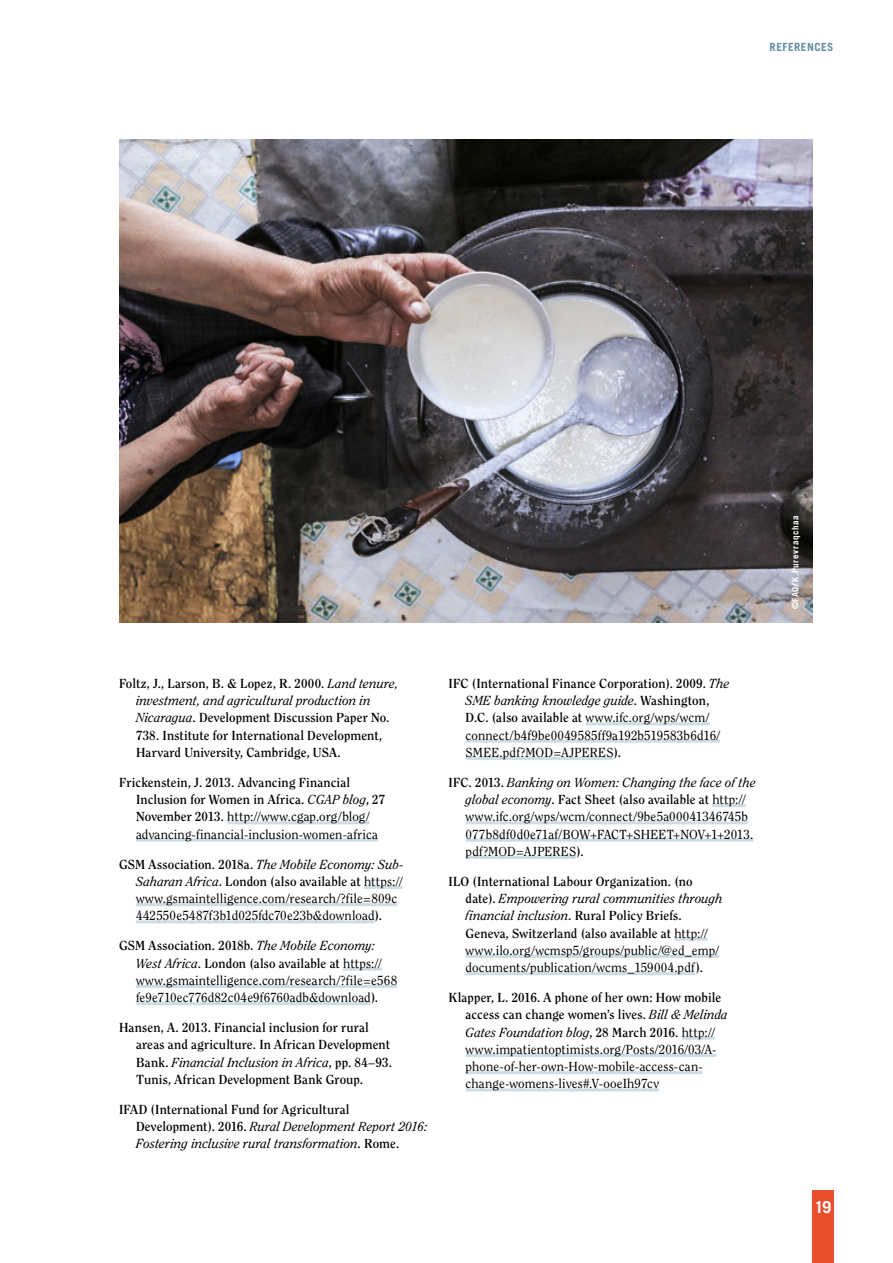
<style>
.page{position:relative;width:893px;height:1263px;background:#fff}
.page>*{position:absolute;margin:0;border:0;box-sizing:border-box;transform-origin:0 0}
.t1{font:700 16.5px "Trade Gothic";color:#fff}
.t2{font:13.05px/17.2px "Clearface";letter-spacing:.01em;color:#000}
.t3{font:700 13.05px/17.2px "Clearface";letter-spacing:.01em;color:#000}
.t4{font:italic 13.05px/17.2px "Clearface";letter-spacing:.005em;color:#000}
.t5{font:700 11.25px "Trade Gothic";color:#618da1}
.t6{font:700 9px "Trade Gothic";letter-spacing:.07em;color:#fff}
.s1{font-weight:400;font-style:italic}
.s2{font-weight:400}
.s3{font-weight:700}
.s4{font-style:italic}
.s5{font-weight:700;font-style:normal}
</style>
<div class="page">
<div style="left:812px;top:1191px;width:21px;height:72px;background:#e94f2d"></div>
<hr style="left:227px;top:821px;width:143px;height:3px;background:#cddce5">
<hr style="left:136px;top:839px;width:242px;height:3px;background:#cddce5">
<hr style="left:364px;top:886px;width:39px;height:3px;background:#cddce5">
<hr style="left:136px;top:903px;width:261px;height:3px;background:#cddce5">
<hr style="left:136px;top:920px;width:238px;height:3px;background:#cddce5">
<hr style="left:343px;top:968px;width:39px;height:3px;background:#cddce5">
<hr style="left:136px;top:985px;width:261px;height:3px;background:#cddce5">
<hr style="left:136px;top:1002px;width:234px;height:3px;background:#cddce5">
<hr style="left:586px;top:722px;width:124px;height:3px;background:#cddce5">
<hr style="left:466px;top:740px;width:254px;height:3px;background:#cddce5">
<hr style="left:466px;top:757px;width:147px;height:3px;background:#cddce5">
<hr style="left:712px;top:804px;width:34px;height:3px;background:#cddce5">
<hr style="left:466px;top:821px;width:282px;height:3px;background:#cddce5">
<hr style="left:466px;top:839px;width:287px;height:3px;background:#cddce5">
<hr style="left:466px;top:856px;width:110px;height:3px;background:#cddce5">
<hr style="left:674px;top:938px;width:34px;height:3px;background:#cddce5">
<hr style="left:466px;top:955px;width:253px;height:3px;background:#cddce5">
<hr style="left:466px;top:972px;width:229px;height:3px;background:#cddce5">
<hr style="left:682px;top:1037px;width:33px;height:3px;background:#cddce5">
<hr style="left:466px;top:1054px;width:251px;height:3px;background:#cddce5">
<hr style="left:466px;top:1071px;width:237px;height:3px;background:#cddce5">
<hr style="left:466px;top:1088px;width:193px;height:3px;background:#cddce5">
<img style="left:119px;top:139px;width:693px;height:483px">
<p class="t5" style="left:769px;top:40px;width:15px">REFERENCES</p>
<p class="t3" style="left:136px;top:674px;width:264px;text-indent:-17px">Foltz, J., Larson, B. &amp; Lopez, R. 2000. <span class="s1">Land tenure, investment, and agricultural production in Nicaragua</span>. Development Discussion Paper No.<br>738. Institute for International Development, Harvard University, Cambridge, USA.</p>
<p class="t3" style="left:136px;top:773px;width:251px;text-indent:-17px">Frickenstein, J. 2013. Advancing Financial Inclusion for Women in Africa. <span class="s1">CGAP blog</span>, 27<br>November 2013. <span class="s2">http://www.cgap.org/blog/ advancing-financial-inclusion-women-africa</span></p>
<p class="t2" style="left:136px;top:855px;width:269px;text-indent:-17px"><span class="s3">GSM Association. 2018a.</span> <span class="s4">The Mobile Economy: Sub-Saharan Africa</span><span class="s3">. London (also available at</span> https:// www.gsmaintelligence.com/research/?file=809c 442550e5487f3b1d025fdc70e23b&amp;download<span class="s3">).</span></p>
<p class="t2" style="left:136px;top:937px;width:263px;text-indent:-17px"><span class="s3">GSM Association. 2018b.</span> <span class="s4">The Mobile Economy:<br>West Africa</span><span class="s3">. London (also available at</span> https:// www.gsmaintelligence.com/research/?file=e568 fe9e710ec776d82c04e9f6760adb&amp;download<span class="s3">).</span></p>
<p class="t3" style="left:136px;top:1019px;width:257px;text-indent:-17px">Hansen, A. 2013. Financial inclusion for rural areas and agriculture. In African Development Bank. <span class="s1">Financial Inclusion in Africa</span>, pp. 84–93.<br>Tunis, African Development Bank Group.</p>
<p class="t4" style="left:136px;top:1101px;width:293px;text-indent:-17px"><span class="s5">IFAD (International Fund for Agricultural<br>Development). 2016.</span> Rural Development Report 2016:<br>Fostering inclusive rural transformation<span class="s5">. Rome.</span></p>
<p class="t2" style="left:466px;top:674px;width:265px;text-indent:-17px"><span class="s3">IFC (International Finance Corporation). 2009.</span> <span class="s4">The SME banking knowledge guide</span><span class="s3">. Washington, D.C. (also available at</span> www.ifc.org/wps/wcm/ connect/b4f9be0049585ff9a192b519583b6d16/ SMEE.pdf?MOD=AJPERES<span class="s3">).</span></p>
<p class="t2" style="left:466px;top:773px;width:292px;text-indent:-17px"><span class="s3">IFC. 2013.</span> <span class="s4">Banking on Women: Changing the face of the global economy</span><span class="s3">. Fact Sheet (also available at</span> http:// www.ifc.org/wps/wcm/connect/9be5a00041346745b 077b8df0d0e71af/BOW+FACT+SHEET+NOV+1+2013. pdf?MOD=AJPERES<span class="s3">).</span></p>
<p class="t3" style="left:466px;top:872px;width:259px;text-indent:-17px">ILO (International Labour Organization. (no date). <span class="s1">Empowering rural communities through financial inclusion</span>. Rural Policy Briefs.<br>Geneva, Switzerland (also available at <span class="s2">http:// www.ilo.org/wcmsp5/groups/public/@ed_emp/ documents/publication/wcms_159004.pdf</span>).</p>
<p class="t2" style="left:466px;top:989px;width:264px;text-indent:-17px"><span class="s3">Klapper, L. 2016. A phone of her own: How mobile access can change women’s lives.</span> <span class="s4">Bill &amp; Melinda Gates Foundation blog</span><span class="s3">, 28 March 2016.</span> http:// www.impatientoptimists.org/Posts/2016/03/A&shy;phone-of-her-own-How-mobile-access-can&shy;change-womens-lives#.V-ooeIh97cv</p>
<p class="t6" style="left:790px;top:609px;width:96px;rotate:-90deg">©FAO/K.PUREVRAQCHAA</p>
<p class="t1" style="left:814px;top:1197px;width:18px">19</p>
</div>
